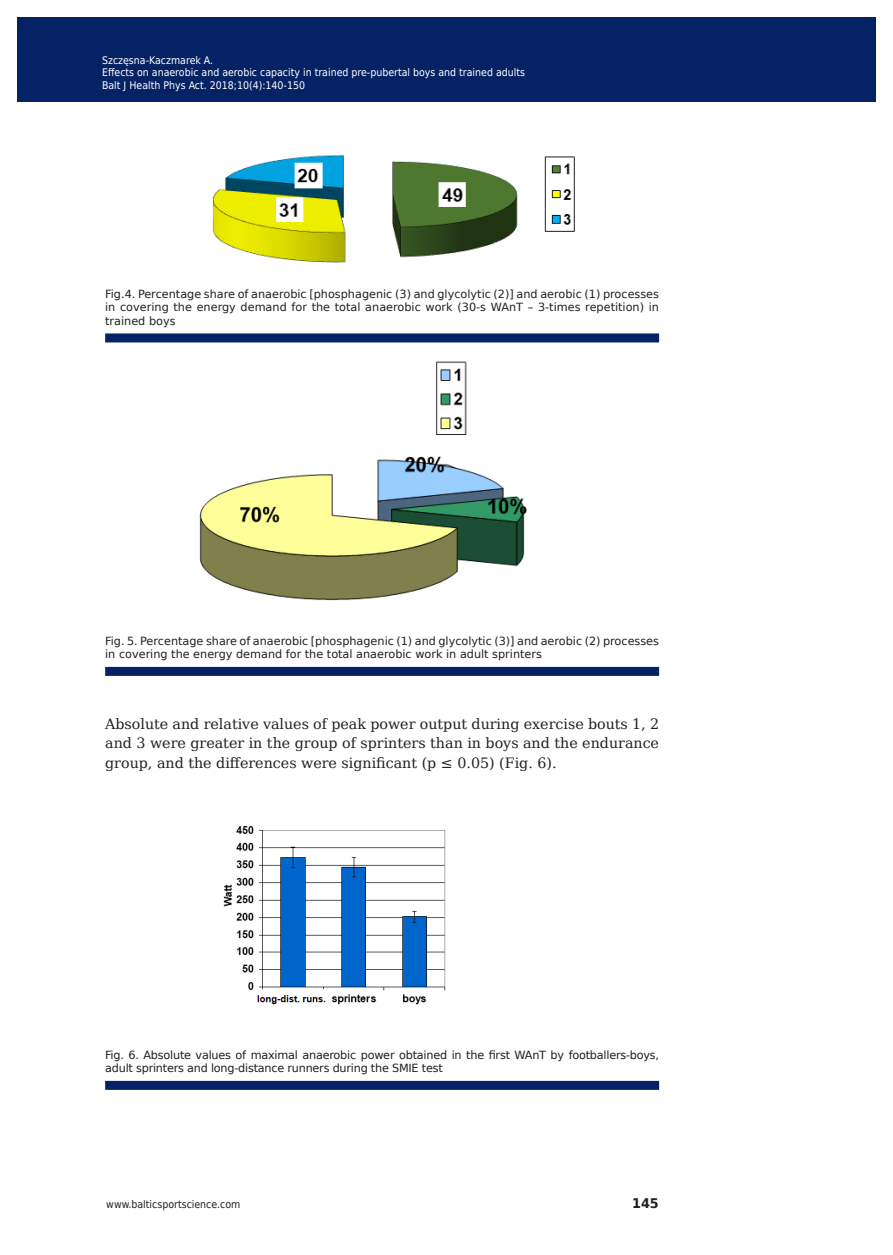
<style>
.page{position:relative;width:893px;height:1255px;background:#fff}
.page>*{position:absolute;margin:0;border:0;box-sizing:border-box;transform-origin:0 0}
.t1{font:14.25px/19.5px "DejaVu Serif";color:#231f20;text-align:justify}
.t2{font:700 13.35px "DejaVu Sans";color:#231f20;scale:.96 1}
.t3{font:11.25px/13.5px "DejaVu Sans";color:#231f20;text-align:justify}
.t4{font:11.25px/13.5px "DejaVu Sans";letter-spacing:-.02em;color:#231f20}
.t5{font:10.5px/12.6px "DejaVu Sans Condensed";color:#fff}
.t6{font:10.5px "DejaVu Sans";color:#fff}
.t7{font:10.5px "DejaVu Sans Condensed";color:#231f20}
</style>
<div class="page">
<div style="left:105px;top:333px;width:554px;height:9px;background:#052265"></div>
<div style="left:105px;top:667px;width:554px;height:9px;background:#052265"></div>
<div style="left:105px;top:1080px;width:554px;height:9px;background:#052265"></div>
<img style="left:212px;top:154px;width:363px;height:109px">
<img style="left:199px;top:361px;width:328px;height:240px">
<img style="left:223px;top:826px;width:223px;height:179px">
<div style="left:17px;top:17px;width:855px;height:85px;background:#052265"></div>
<p class="t5" style="left:102px;top:54px;width:424px">Szczęsna-Kaczmarek A.<br>Effects on anaerobic and aerobic capacity in trained pre-pubertal boys and trained adults<br>Balt J Health Phys Act. 2018;10(4):140-150</p>
<p class="t5" style="left:108px;top:55px;width:341px">Szczesna-Kaczmarek A<br>Blood K+ concentration balance after prolonged submaximal exercise...</p>
<p class="t6" style="left:108px;top:78px;width:224px">Balt J Health Phys Act 2014; 1(1): 233-244</p>
<p class="t3" style="left:105px;top:287px;width:555px">Fig.4. Percentage share of anaerobic [phosphagenic (3) and glycolytic (2)] and aerobic (1) processes in covering the energy demand for the total anaerobic work (30-s WAnT – 3-times repetition) in trained boys</p>
<p class="t3" style="left:105px;top:634px;width:555px">Fig. 5. Percentage share of anaerobic [phosphagenic (1) and glycolytic (3)] and aerobic (2) processes in covering the energy demand for the total anaerobic work in adult sprinters</p>
<p class="t1" style="left:105px;top:713px;width:555px">Absolute and relative values of peak power output during exercise bouts 1, 2 and 3 were greater in the group of sprinters than in boys and the endurance group, and the differences were significant (p ≤ 0.05) (Fig. 6).</p>
<p class="t4" style="left:105px;top:1047px;width:555px">Fig. 6. Absolute values of maximal anaerobic power obtained in the first WAnT by footballers-boys, adult sprinters and long-distance runners during the SMIE test</p>
<p class="t7" style="left:106px;top:1195px;width:136px">www.balticsportscience.com</p>
<p class="t2" style="left:632px;top:1192px;width:29px">145</p>
</div>
